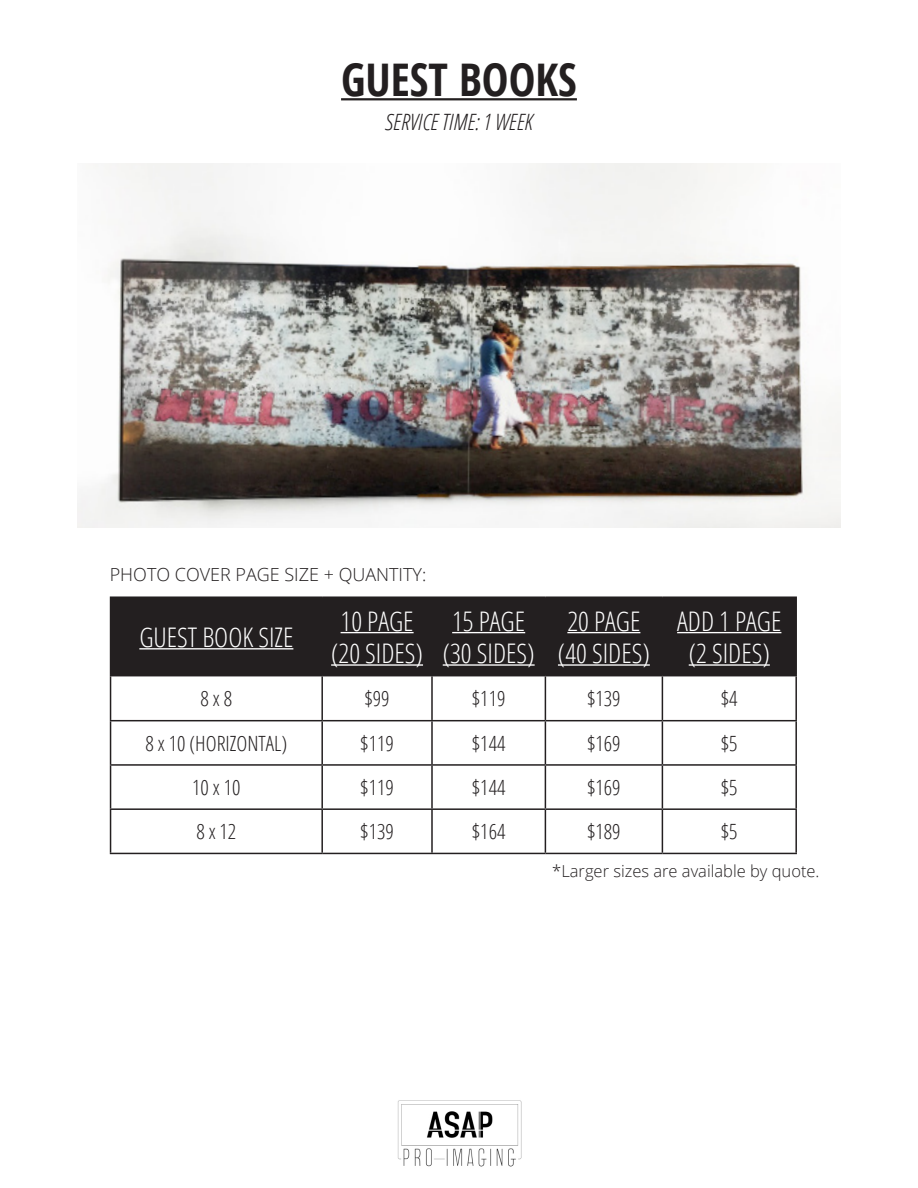
<style>
.page{position:relative;width:918px;height:1188px;background:#fff}
.page>*{position:absolute;margin:0;border:0;box-sizing:border-box;transform-origin:0 0}
.t1{font:700 condensed 45px "Open Sans";color:#231f20}
.t2{font:300 condensed 27px "Open Sans";color:#fff}
.t3{font:italic 300 condensed 22.5px "Open Sans";color:#231f20}
.t4{font:300 condensed 21px "Open Sans";color:#231f20}
.t5{font:300 18px "Open Sans";color:#231f20}
.t6{font:300 16.5px "Open Sans";color:#231f20}
</style>
<div class="page">
<div style="left:111px;top:598px;width:684px;height:77px;background:#231f20"></div>
<hr style="left:110px;top:596px;width:212px;height:2px;background:#231f20">
<hr style="left:110px;top:598px;width:1px;height:77px;background:#231f20">
<hr style="left:322px;top:596px;width:110px;height:2px;background:#231f20">
<hr style="left:321px;top:598px;width:2px;height:77px;background:#231f20">
<hr style="left:432px;top:596px;width:113px;height:2px;background:#231f20">
<hr style="left:431px;top:598px;width:2px;height:77px;background:#231f20">
<hr style="left:545px;top:596px;width:117px;height:2px;background:#231f20">
<hr style="left:545px;top:598px;width:1px;height:77px;background:#231f20">
<hr style="left:662px;top:596px;width:135px;height:2px;background:#231f20">
<hr style="left:662px;top:598px;width:1px;height:77px;background:#231f20">
<hr style="left:795px;top:598px;width:2px;height:77px;background:#231f20">
<hr style="left:110px;top:675px;width:212px;height:1px;background:#231f20">
<hr style="left:110px;top:676px;width:1px;height:44px;background:#231f20">
<hr style="left:322px;top:675px;width:110px;height:1px;background:#231f20">
<hr style="left:321px;top:676px;width:2px;height:44px;background:#231f20">
<hr style="left:432px;top:675px;width:113px;height:1px;background:#231f20">
<hr style="left:431px;top:676px;width:2px;height:44px;background:#231f20">
<hr style="left:545px;top:675px;width:117px;height:1px;background:#231f20">
<hr style="left:545px;top:676px;width:1px;height:44px;background:#231f20">
<hr style="left:662px;top:675px;width:135px;height:1px;background:#231f20">
<hr style="left:662px;top:676px;width:1px;height:44px;background:#231f20">
<hr style="left:795px;top:676px;width:2px;height:44px;background:#231f20">
<hr style="left:110px;top:720px;width:212px;height:1px;background:#231f20">
<hr style="left:110px;top:721px;width:1px;height:43px;background:#231f20">
<hr style="left:322px;top:720px;width:110px;height:1px;background:#231f20">
<hr style="left:321px;top:721px;width:2px;height:43px;background:#231f20">
<hr style="left:432px;top:720px;width:113px;height:1px;background:#231f20">
<hr style="left:431px;top:721px;width:2px;height:43px;background:#231f20">
<hr style="left:545px;top:720px;width:117px;height:1px;background:#231f20">
<hr style="left:545px;top:721px;width:1px;height:43px;background:#231f20">
<hr style="left:662px;top:720px;width:135px;height:1px;background:#231f20">
<hr style="left:662px;top:721px;width:1px;height:43px;background:#231f20">
<hr style="left:795px;top:721px;width:2px;height:43px;background:#231f20">
<hr style="left:110px;top:764px;width:212px;height:2px;background:#231f20">
<hr style="left:110px;top:766px;width:1px;height:42px;background:#231f20">
<hr style="left:322px;top:764px;width:110px;height:2px;background:#231f20">
<hr style="left:321px;top:766px;width:2px;height:42px;background:#231f20">
<hr style="left:432px;top:764px;width:113px;height:2px;background:#231f20">
<hr style="left:431px;top:766px;width:2px;height:42px;background:#231f20">
<hr style="left:545px;top:764px;width:117px;height:2px;background:#231f20">
<hr style="left:545px;top:766px;width:1px;height:42px;background:#231f20">
<hr style="left:662px;top:764px;width:135px;height:2px;background:#231f20">
<hr style="left:662px;top:766px;width:1px;height:42px;background:#231f20">
<hr style="left:795px;top:766px;width:2px;height:42px;background:#231f20">
<hr style="left:110px;top:808px;width:212px;height:2px;background:#231f20">
<hr style="left:110px;top:810px;width:1px;height:43px;background:#231f20">
<hr style="left:322px;top:808px;width:110px;height:2px;background:#231f20">
<hr style="left:321px;top:810px;width:2px;height:43px;background:#231f20">
<hr style="left:432px;top:808px;width:113px;height:2px;background:#231f20">
<hr style="left:431px;top:810px;width:2px;height:43px;background:#231f20">
<hr style="left:545px;top:808px;width:117px;height:2px;background:#231f20">
<hr style="left:545px;top:810px;width:1px;height:43px;background:#231f20">
<hr style="left:662px;top:808px;width:135px;height:2px;background:#231f20">
<hr style="left:662px;top:810px;width:1px;height:43px;background:#231f20">
<hr style="left:795px;top:810px;width:2px;height:43px;background:#231f20">
<hr style="left:110px;top:853px;width:212px;height:1px;background:#231f20">
<hr style="left:322px;top:853px;width:110px;height:1px;background:#231f20">
<hr style="left:432px;top:853px;width:113px;height:1px;background:#231f20">
<hr style="left:545px;top:853px;width:117px;height:1px;background:#231f20">
<hr style="left:662px;top:853px;width:135px;height:1px;background:#231f20">
<hr style="left:139px;top:648px;width:154px;height:1px;background:#fff">
<hr style="left:341px;top:632px;width:73px;height:1px;background:#fff">
<hr style="left:331px;top:664px;width:92px;height:2px;background:#fff">
<hr style="left:452px;top:632px;width:73px;height:1px;background:#fff">
<hr style="left:443px;top:664px;width:92px;height:2px;background:#fff">
<hr style="left:567px;top:632px;width:73px;height:1px;background:#fff">
<hr style="left:558px;top:664px;width:92px;height:2px;background:#fff">
<hr style="left:677px;top:632px;width:104px;height:1px;background:#fff">
<hr style="left:689px;top:664px;width:81px;height:2px;background:#fff">
<hr style="left:341px;top:98px;width:236px;height:2px;background:#231f20">
<img style="left:78px;top:164px;width:762px;height:364px">
<img style="left:397px;top:1100px;width:125px;height:67px">
<p class="t1" style="left:341px;top:48px;width:237px">GUEST BOOKS</p>
<p class="t3" style="left:385px;top:106px;width:149px">SERVICE TIME: 1 WEEK</p>
<p class="t5" style="left:110px;top:562px;width:318px">PHOTO COVER PAGE SIZE + QUANTITY:</p>
<p class="t2" style="left:139px;top:619px;width:156px">GUEST BOOK SIZE</p>
<p class="t2" style="left:341px;top:602px;width:75px">10 PAGE</p>
<p class="t2" style="left:331px;top:635px;width:93px">(20 SIDES)</p>
<p class="t2" style="left:452px;top:602px;width:75px">15 PAGE</p>
<p class="t2" style="left:443px;top:635px;width:93px">(30 SIDES)</p>
<p class="t2" style="left:567px;top:602px;width:75px">20 PAGE</p>
<p class="t2" style="left:558px;top:635px;width:93px">(40 SIDES)</p>
<p class="t2" style="left:677px;top:602px;width:106px">ADD 1 PAGE</p>
<p class="t2" style="left:689px;top:635px;width:83px">(2 SIDES)</p>
<p class="t4" style="left:201px;top:684px;width:33px">8 x 8</p>
<p class="t4" style="left:365px;top:684px;width:27px">$99</p>
<p class="t4" style="left:472px;top:684px;width:35px">$119</p>
<p class="t4" style="left:587px;top:684px;width:35px">$139</p>
<p class="t4" style="left:721px;top:684px;width:18px">$4</p>
<p class="t4" style="left:145px;top:729px;width:143px">8 x 10 (HORIZONTAL)</p>
<p class="t4" style="left:360px;top:729px;width:35px">$119</p>
<p class="t4" style="left:472px;top:729px;width:35px">$144</p>
<p class="t4" style="left:587px;top:729px;width:35px">$169</p>
<p class="t4" style="left:721px;top:729px;width:18px">$5</p>
<p class="t4" style="left:192px;top:773px;width:50px">10 x 10</p>
<p class="t4" style="left:360px;top:773px;width:35px">$119</p>
<p class="t4" style="left:472px;top:773px;width:35px">$144</p>
<p class="t4" style="left:587px;top:773px;width:35px">$169</p>
<p class="t4" style="left:721px;top:773px;width:18px">$5</p>
<p class="t4" style="left:196px;top:817px;width:42px">8 x 12</p>
<p class="t4" style="left:360px;top:817px;width:35px">$139</p>
<p class="t4" style="left:472px;top:817px;width:35px">$164</p>
<p class="t4" style="left:587px;top:817px;width:35px">$189</p>
<p class="t4" style="left:721px;top:817px;width:18px">$5</p>
<p class="t6" style="left:552px;top:859px;width:269px">*Larger sizes are available by quote.</p>
</div>
